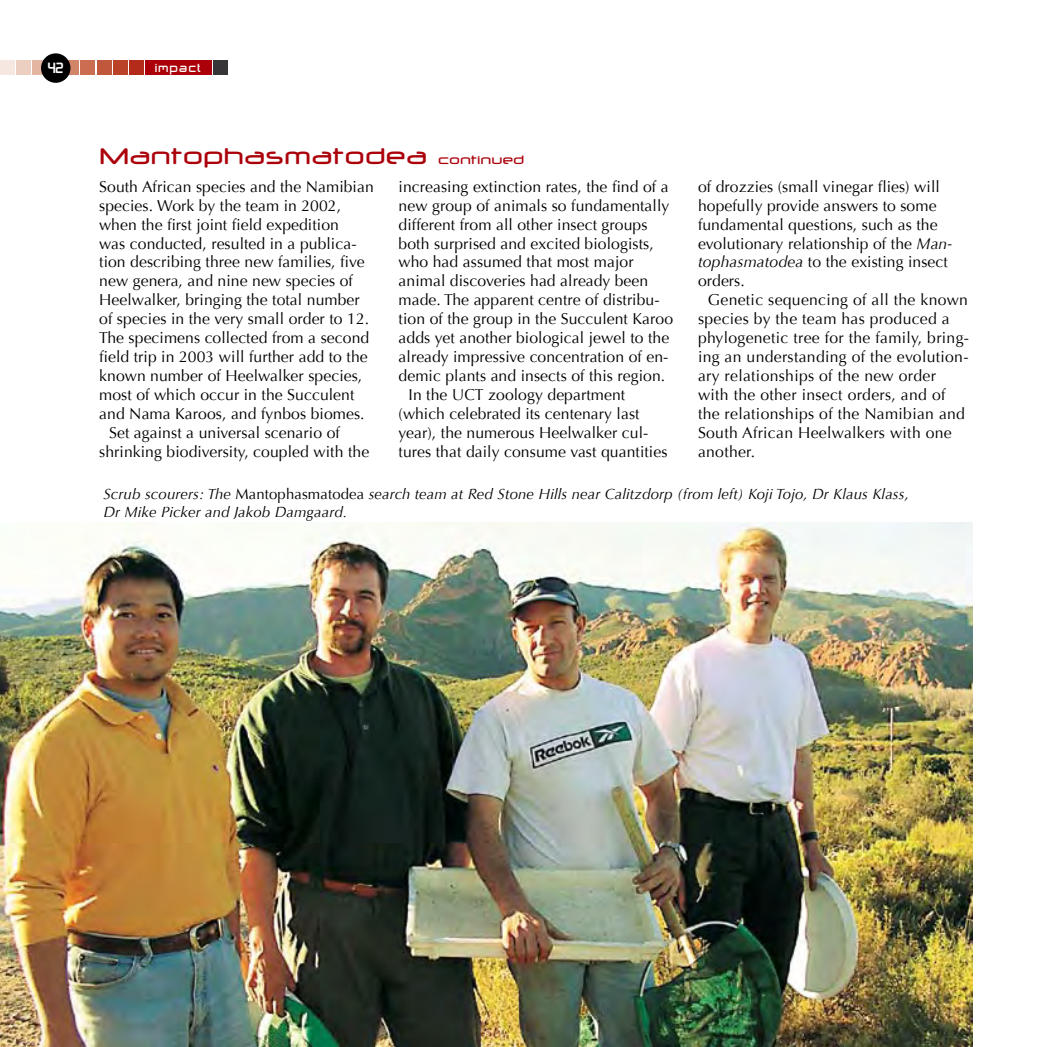
<style>
.page{position:relative;width:1047px;height:1047px;background:#fff}
.page>*{position:absolute;margin:0;border:0;box-sizing:border-box;transform-origin:0 0}
.t1{font:500 26.78px "Neuropol";letter-spacing:.05em;color:#ab000a}
.t2{font:16.97px "Lang";letter-spacing:.05em;color:#fff}
.t3{font:15.75px/18.9px "Optima";letter-spacing:.005em;color:#000}
.t4{font:700 15.75px "Lang";color:#fff}
.t5{font:italic 14.88px/17.8px "Optima";letter-spacing:.01em;color:#000}
.s1{font-size:14.35px}
.s2{font-style:italic}
.s3{font-style:normal}
</style>
<div class="page">
<div style="left:145px;top:60px;width:67px;height:15px;background:#ab000a"></div>
<div style="left:129px;top:60px;width:15px;height:15px;background:#b42b19"></div>
<div style="left:113px;top:60px;width:15px;height:15px;background:#ba4229"></div>
<div style="left:97px;top:60px;width:14px;height:15px;background:#c2583b"></div>
<div style="left:80px;top:60px;width:15px;height:15px;background:#ca6d51"></div>
<div style="left:64px;top:60px;width:15px;height:15px;background:#d28469"></div>
<div style="left:32px;top:60px;width:15px;height:15px;background:#e4b6a1"></div>
<div style="left:16px;top:60px;width:15px;height:15px;background:#eccfc0"></div>
<div style="left:0;top:60px;width:15px;height:15px;background:#f6e7e0"></div>
<div style="left:213px;top:60px;width:15px;height:15px;background:#373538"></div>
<div style="left:41px;top:53px;width:29px;height:30px;background:#000;border-radius:50%"></div>
<img style="left:0;top:523px;width:972px;height:524px">
<p class="t4" style="left:48px;top:58px;width:17px">42</p>
<p class="t2" style="left:155px;top:56px;width:48px">impact</p>
<h1 class="t1" style="left:99px;top:142px;width:426px">Mantophasmatodea <span class="s1">continued</span></h1>
<p class="t3" style="left:99px;top:177px;width:276px">South African species and the Namibian</p>
<p class="t3" style="left:99px;top:196px;width:243px">species. Work by the team in 2002,</p>
<p class="t3" style="left:99px;top:215px;width:241px">when the first joint field expedition</p>
<p class="t3" style="left:99px;top:234px;width:259px">was conducted, resulted in a publica-</p>
<p class="t3" style="left:99px;top:253px;width:267px">tion describing three new families, five</p>
<p class="t3" style="left:99px;top:272px;width:255px">new genera, and nine new species of</p>
<p class="t3" style="left:99px;top:291px;width:262px">Heelwalker, bringing the total number</p>
<p class="t3" style="left:99px;top:310px;width:271px">of species in the very small order to 12.</p>
<p class="t3" style="left:99px;top:328px;width:271px">The specimens collected from a second</p>
<p class="t3" style="left:99px;top:347px;width:270px">field trip in 2003 will further add to the</p>
<p class="t3" style="left:99px;top:366px;width:265px">known number of Heelwalker species,</p>
<p class="t3" style="left:99px;top:385px;width:257px">most of which occur in the Succulent</p>
<p class="t3" style="left:99px;top:404px;width:267px">and Nama Karoos, and fynbos biomes.</p>
<p class="t3" style="left:109px;top:423px;width:232px">Set against a universal scenario of</p>
<p class="t3" style="left:99px;top:442px;width:271px">shrinking biodiversity, coupled with the</p>
<p class="t3" style="left:399px;top:177px;width:271px">increasing extinction rates, the find of a</p>
<p class="t3" style="left:399px;top:196px;width:272px">new group of animals so fundamentally</p>
<p class="t3" style="left:399px;top:215px;width:250px">different from all other insect groups</p>
<p class="t3" style="left:399px;top:234px;width:257px">both surprised and excited biologists,</p>
<p class="t3" style="left:399px;top:253px;width:236px">who had assumed that most major</p>
<p class="t3" style="left:399px;top:272px;width:251px">animal discoveries had already been</p>
<p class="t3" style="left:399px;top:291px;width:263px">made. The apparent centre of distribu-</p>
<p class="t3" style="left:399px;top:310px;width:276px">tion of the group in the Succulent Karoo</p>
<p class="t3" style="left:399px;top:328px;width:272px">adds yet another biological jewel to the</p>
<p class="t3" style="left:399px;top:347px;width:271px">already impressive concentration of en-</p>
<p class="t3" style="left:399px;top:366px;width:268px">demic plants and insects of this region.</p>
<p class="t3" style="left:408px;top:385px;width:218px">In the UCT zoology department</p>
<p class="t3" style="left:399px;top:404px;width:242px">(which celebrated its centenary last</p>
<p class="t3" style="left:399px;top:423px;width:251px">year), the numerous Heelwalker cul-</p>
<p class="t3" style="left:399px;top:442px;width:270px">tures that daily consume vast quantities</p>
<p class="t3" style="left:698px;top:177px;width:256px">of drozzies (small vinegar flies) will hopefully provide answers to some fundamental questions, such as the evolutionary relationship of the <span class="s2">Man&shy;tophasmatodea</span> to the existing insect orders.</p>
<p class="t3" style="left:698px;top:291px;width:273px;text-indent:10px">Genetic sequencing of all the known species by the team has produced a phylogenetic tree for the family, bring&shy;ing an understanding of the evolution&shy;ary relationships of the new order with the other insect orders, and of the relationships of the Namibian and South African Heelwalkers with one another.</p>
<p class="t5" style="left:103px;top:485px;width:807px">Scrub scourers: The <span class="s3">Mantophasmatodea</span> search team at Red Stone Hills near Calitzdorp (from left) Koji Tojo, Dr Klaus Klass,<br>Dr Mike Picker and Jakob Damgaard.</p>
</div>
